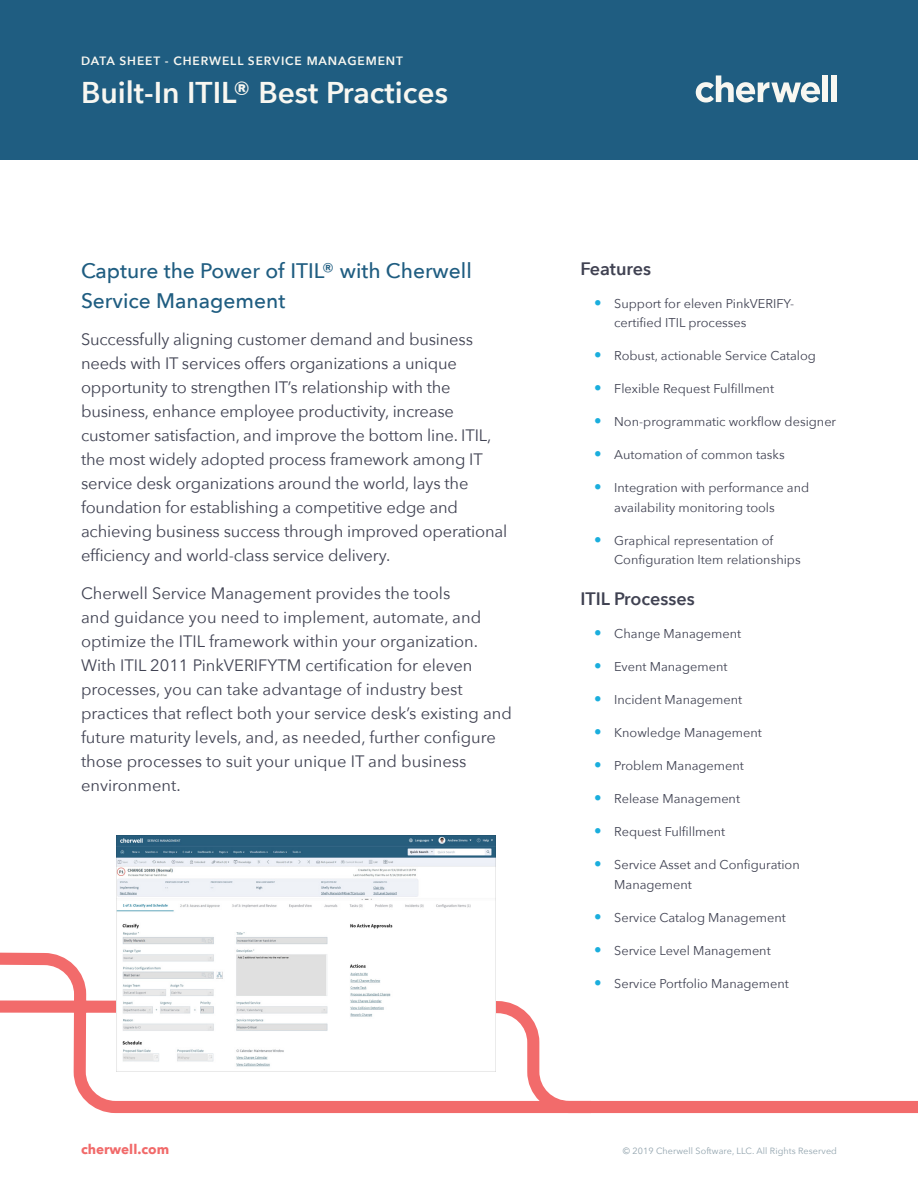
<style>
.page{position:relative;width:918px;height:1188px;background:#fff}
.page>*{position:absolute;margin:0;border:0;box-sizing:border-box;transform-origin:0 0}
.Text__Header{font:600 30px "Avenir Next";color:#f8f7f1}
.Text__Body_Intro{font:500 21px/30px "Avenir Next";color:#1f5d81}
.Text__H3{font:600 18px "Avenir Next";color:#404252}
.Text__Body_Intro-2{font:16.5px/24px "Avenir Next";letter-spacing:-.01em;color:#404252}
.t1{font:700 13.5px "Avenir Next";color:#f16a6a}
.t2{font:12.75px/19.5px "Avenir Next";color:#404252}
.Text_Preheader{font:600 12px "Avenir Next";letter-spacing:.075em;color:#f8f7f1}
.t3{font:9px "Avenir Next";letter-spacing:.01em;color:#91a3ad}
.s1{font-size:15px;color:#1aaedd}
</style>
<div class="page">
<div style="left:0;top:0;width:918px;height:160px;background:#1f5d81"></div>
<div style="left:822px;top:75px;width:6px;height:27px;background:#f8f7f1"></div>
<div style="left:831px;top:75px;width:6px;height:27px;background:#f8f7f1"></div>
<svg style="left:696px;top:75px;width:124px;height:28px"></svg>
<svg style="left:0;top:946px;width:918px;height:168px"></svg>
<img style="left:117px;top:835px;width:379px;height:236px">
<p class="Text_Preheader" style="left:81px;top:51px;width:324px">DATA SHEET - CHERWELL SERVICE MANAGEMENT</p>
<p class="Text__Header" style="left:81px;top:66px;width:369px">Built-In ITIL® Best Practices</p>
<p class="Text__Body_Intro" style="left:81px;top:254px;width:392px">Capture the Power of ITIL® with Cherwell<br>Service Management</p>
<p class="Text__Body_Intro-2" style="left:81px;top:327px;width:428px">Successfully aligning customer demand and business needs with IT services offers organizations a unique opportunity to strengthen IT’s relationship with the business, enhance employee productivity, increase customer satisfaction, and improve the bottom line. ITIL, the most widely adopted process framework among IT service desk organizations around the world, lays the foundation for establishing a competitive edge and achieving business success through improved operational efficiency and world-class service delivery.</p>
<p class="Text__Body_Intro-2" style="left:81px;top:580px;width:432px">Cherwell Service Management provides the tools<br>and guidance you need to implement, automate, and optimize the ITIL framework within your organization.<br>With ITIL 2011 PinkVERIFYTM certification for eleven processes, you can take advantage of industry best practices that reflect both your service desk’s existing and future maturity levels, and, as needed, further configure those processes to suit your unique IT and business environment.</p>
<p class="Text__H3" style="left:580px;top:253px;width:72px">Features</p>
<p class="t2" style="left:614px;top:293px;width:181px;text-indent:-20px"><span class="s1">•</span> Support for eleven PinkVERIFY&shy;certified ITIL processes</p>
<p class="t2" style="left:594px;top:345px;width:223px"><span class="s1">•</span> Robust, actionable Service Catalog</p>
<p class="t2" style="left:594px;top:378px;width:182px"><span class="s1">•</span> Flexible Request Fulfillment</p>
<p class="t2" style="left:594px;top:411px;width:244px"><span class="s1">•</span> Non-programmatic workflow designer</p>
<p class="t2" style="left:594px;top:444px;width:192px"><span class="s1">•</span> Automation of common tasks</p>
<p class="t2" style="left:614px;top:477px;width:196px;text-indent:-20px"><span class="s1">•</span> Integration with performance and availability monitoring tools</p>
<p class="t2" style="left:614px;top:530px;width:188px;text-indent:-20px"><span class="s1">•</span> Graphical representation of<br>Configuration Item relationships</p>
<p class="Text__H3" style="left:580px;top:584px;width:116px">ITIL Processes</p>
<p class="t2" style="left:594px;top:624px;width:149px"><span class="s1">•</span> Change Management</p>
<p class="t2" style="left:594px;top:657px;width:135px"><span class="s1">•</span> Event Management</p>
<p class="t2" style="left:594px;top:690px;width:150px"><span class="s1">•</span> Incident Management</p>
<p class="t2" style="left:594px;top:723px;width:169px"><span class="s1">•</span> Knowledge Management</p>
<p class="t2" style="left:594px;top:756px;width:151px"><span class="s1">•</span> Problem Management</p>
<p class="t2" style="left:594px;top:789px;width:148px"><span class="s1">•</span> Release Management</p>
<p class="t2" style="left:594px;top:822px;width:133px"><span class="s1">•</span> Request Fulfillment</p>
<p class="t2" style="left:614px;top:855px;width:187px;text-indent:-20px"><span class="s1">•</span> Service Asset and Configuration<br>Management</p>
<p class="t2" style="left:594px;top:907px;width:193px"><span class="s1">•</span> Service Catalog Management</p>
<p class="t2" style="left:594px;top:940px;width:178px"><span class="s1">•</span> Service Level Management</p>
<p class="t2" style="left:594px;top:973px;width:196px"><span class="s1">•</span> Service Portfolio Management</p>
<p class="t1" style="left:81px;top:1138px;width:90px">cherwell.com</p>
<p class="t3" style="left:623px;top:1143px;width:216px">© 2019 Cherwell Software, LLC. All Rights Reserved</p>
</div>
